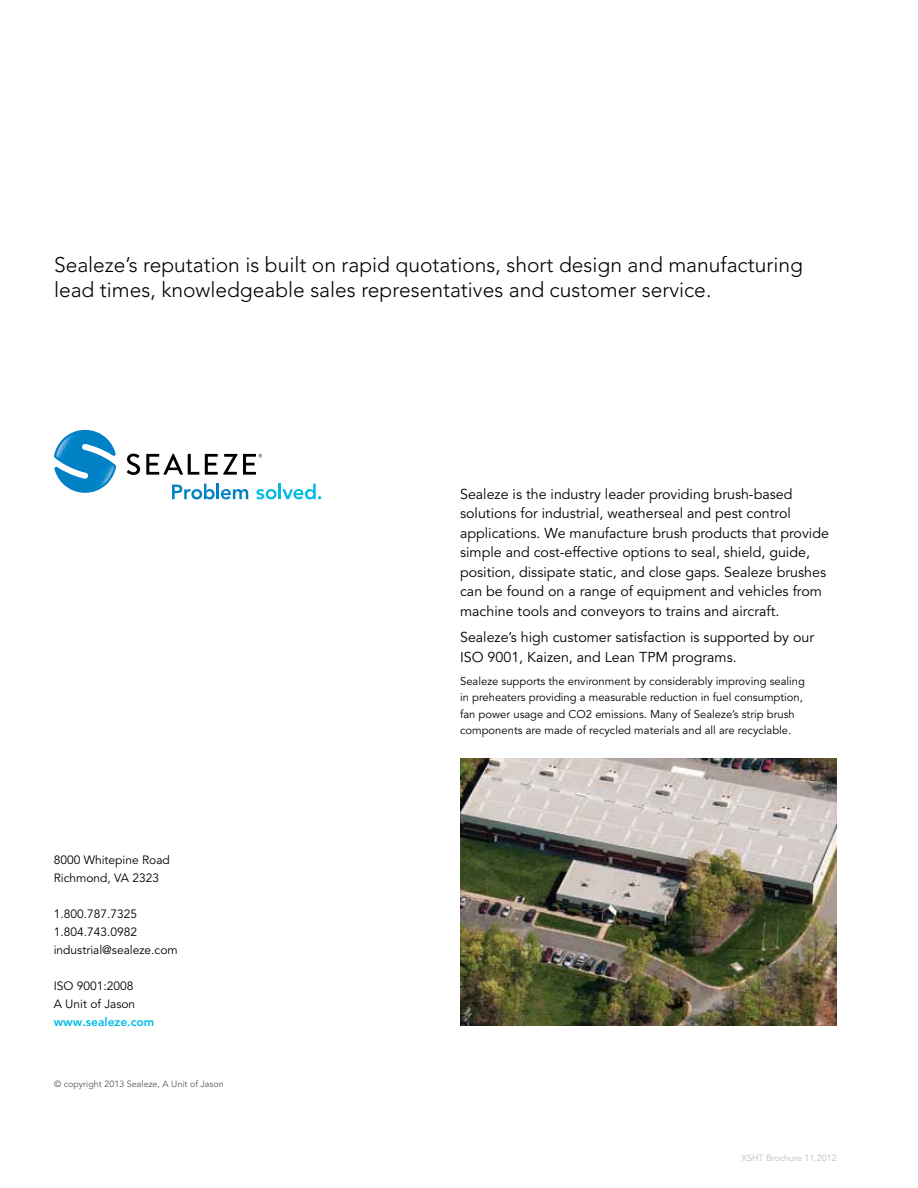
<style>
.page{position:relative;width:918px;height:1188px;background:#fff}
.page>*{position:absolute;margin:0;border:0;box-sizing:border-box;transform-origin:0 0}
.t1{font:300 21px/25.2px "Avenir LT Std";color:#000}
.t2{font:14.25px/19.5px "Avenir LT Std";color:#000}
.t3{font:12px/18px "Avenir LT Std";color:#000}
.t4{font:800 12px "Avenir LT Std";color:#00bce4}
.t5{font:11.25px/16.5px "Avenir LT Std";color:#000}
.t6{font:9px "Avenir LT Std";color:#58595b}
.t7{font:9px "Avenir LT Std";color:#bcbec0}
</style>
<div class="page">
<svg style="left:127px;top:454px;width:13px;height:21px"></svg>
<svg style="left:146px;top:454px;width:53px;height:21px"></svg>
<svg style="left:205px;top:454px;width:32px;height:21px"></svg>
<svg style="left:172px;top:484px;width:43px;height:15px"></svg>
<hr style="left:216px;top:484px;width:3px;height:15px;background:#0081c6">
<svg style="left:221px;top:489px;width:27px;height:10px"></svg>
<svg style="left:256px;top:484px;width:65px;height:15px"></svg>
<svg style="left:54px;top:430px;width:62px;height:63px"></svg>
<img style="left:56px;top:432px;width:58px;height:59px">
<svg style="left:243px;top:454px;width:19px;height:21px"></svg>
<img style="left:460px;top:758px;width:377px;height:268px">
<h1 class="t1" style="left:54px;top:252px;width:750px">Sealeze’s reputation is built on rapid quotations, short design and manufacturing lead times, knowledgeable sales representatives and customer service.</h1>
<p class="t3" style="left:54px;top:851px;width:118px">8000 Whitepine Road<br>Richmond, VA 2323</p>
<p class="t3" style="left:54px;top:905px;width:126px">1.800.787.7325<br>1.804.743.0982 industrial@sealeze.com</p>
<p class="t3" style="left:54px;top:977px;width:83px">ISO 9001:2008<br>A Unit of Jason</p>
<p class="t4" style="left:54px;top:1015px;width:102px">www.sealeze.com</p>
<p class="t6" style="left:54px;top:1079px;width:171px">© copyright 2013 Sealeze, A Unit of Jason</p>
<p class="t2" style="left:460px;top:485px;width:370px">Sealeze is the industry leader providing brush-based solutions for industrial, weatherseal and pest control applications. We manufacture brush products that provide simple and cost-effective options to seal, shield, guide, position, dissipate static, and close gaps. Sealeze brushes can be found on a range of equipment and vehicles from machine tools and conveyors to trains and aircraft.</p>
<p class="t2" style="left:460px;top:628px;width:356px">Sealeze’s high customer satisfaction is supported by our<br>ISO 9001, Kaizen, and Lean TPM programs.</p>
<p class="t5" style="left:460px;top:673px;width:347px">Sealeze supports the environment by considerably improving sealing in preheaters providing a measurable reduction in fuel consumption, fan power usage and CO2 emissions. Many of Sealeze’s strip brush components are made of recycled materials and all are recyclable.</p>
<p class="t7" style="left:741px;top:1153px;width:97px">XSHT Brochure 11.2012</p>
</div>
